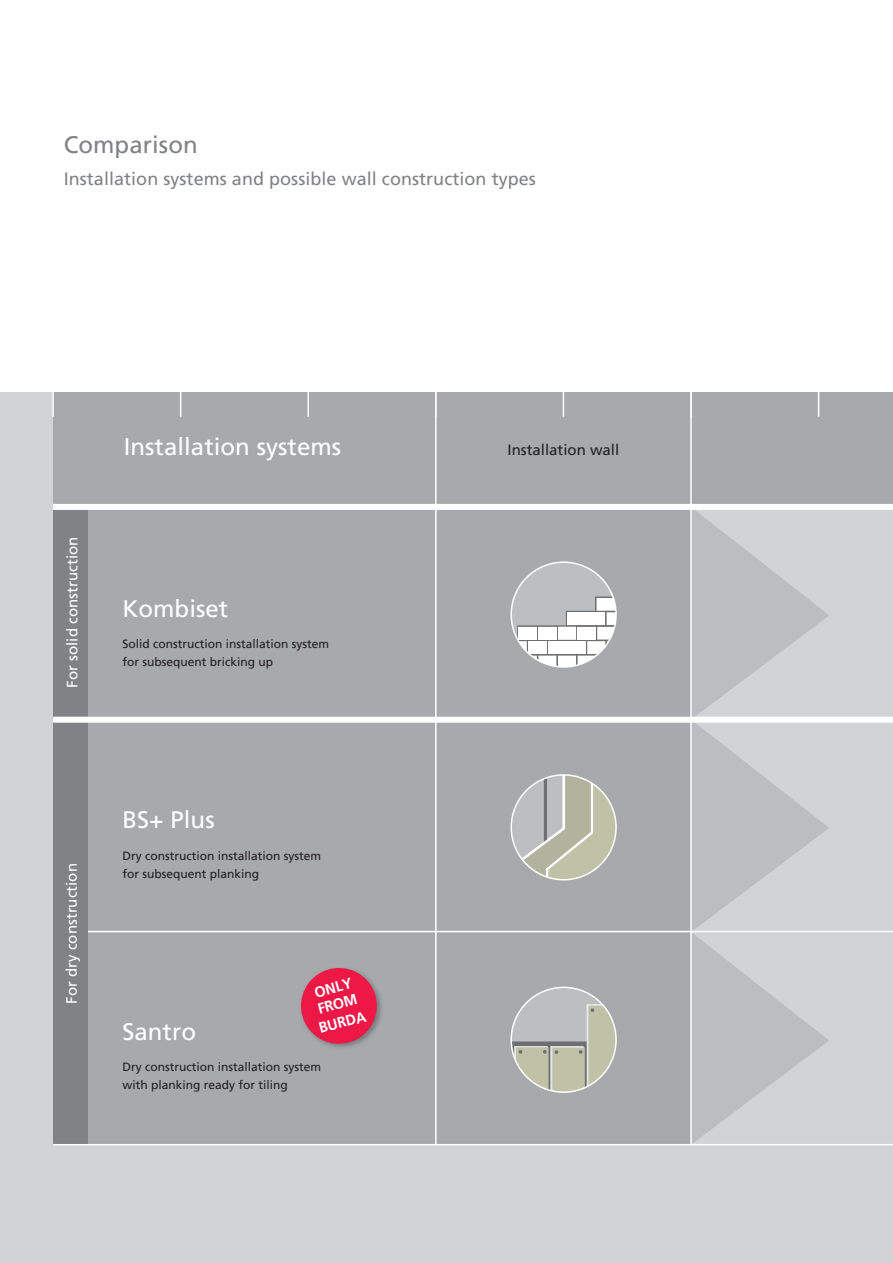
<style>
.page{position:relative;width:893px;height:1263px;background:#fff}
.page>*{position:absolute;margin:0;border:0;box-sizing:border-box;transform-origin:0 0}
.t1{font:24px "Frutiger";letter-spacing:.005em;color:#fff}
.t2{font:24px "Frutiger";letter-spacing:.005em;color:#808285}
.t3{font:18px "Frutiger";letter-spacing:.005em;color:#808285}
.t4{font:15px "Frutiger";letter-spacing:.005em;color:#fff}
.t5{font:15px "Frutiger";color:#231f20}
.t6{font:700 15px/16.5px "Frutiger";color:#fff;scale:.96 1}
.t7{font:12px/18px "Frutiger";color:#231f20}
</style>
<div class="page">
<div style="left:0;top:392px;width:893px;height:871px;background:#d1d3d4"></div>
<div style="left:53px;top:392px;width:638px;height:753px;background:#a7a9ac"></div>
<div style="left:53px;top:392px;width:840px;height:115px;background:#a7a9ac"></div>
<hr style="left:52px;top:391px;width:2px;height:26px;background:#fff">
<svg style="left:180px;top:392px;width:1px;height:25px"></svg>
<hr style="left:307px;top:391px;width:2px;height:26px;background:#fff">
<svg style="left:563px;top:392px;width:1px;height:25px"></svg>
<svg style="left:818px;top:392px;width:1px;height:25px"></svg>
<svg style="left:692px;top:510px;width:137px;height:634px"></svg>
<hr style="left:53px;top:931px;width:840px;height:1px;background:#fff">
<div style="left:53px;top:507px;width:34px;height:638px;background:#808285"></div>
<hr style="left:690px;top:392px;width:2px;height:753px;background:#fff">
<hr style="left:435px;top:392px;width:2px;height:753px;background:#fff">
<div style="left:53px;top:504px;width:840px;height:6px;background:#fff"></div>
<div style="left:53px;top:717px;width:840px;height:6px;background:#fff"></div>
<hr style="left:53px;top:1144px;width:840px;height:1px;background:#fff">
<svg style="left:301px;top:967px;width:80px;height:81px"></svg>
<svg style="left:513px;top:564px;width:103px;height:103px"></svg>
<div style="left:538px;top:627px;width:18px;height:13px;background:#fff"></div>
<div style="left:528px;top:641px;width:18px;height:13px;background:#fff"></div>
<div style="left:548px;top:641px;width:18px;height:13px;background:#fff"></div>
<div style="left:510px;top:561px;width:107px;height:107px;border:2px solid #fff;border-radius:50%"></div>
<svg style="left:513px;top:775px;width:103px;height:103px"></svg>
<div style="left:510px;top:774px;width:107px;height:107px;border:2px solid #fff;border-radius:50%"></div>
<svg style="left:513px;top:987px;width:103px;height:105px"></svg>
<div style="left:510px;top:987px;width:107px;height:106px;border:2px solid #fff;border-radius:50%"></div>
<h1 class="t2" style="left:64px;top:135px;width:135px">Comparison</h1>
<h2 class="t3" style="left:64px;top:171px;width:474px">Installation systems and possible wall construction types</h2>
<p class="t4" style="left:66px;top:688px;width:152px;rotate:-90deg">For solid construction</p>
<h1 class="t1" style="left:124px;top:437px;width:219px">Installation systems</h1>
<p class="t5" style="left:507px;top:443px;width:113px">Installation wall</p>
<h1 class="t1" style="left:122px;top:599px;width:107px">Kombiset</h1>
<p class="t7" style="left:122px;top:636px;width:208px">Solid construction installation system for subsequent bricking up</p>
<p class="t4" style="left:66px;top:1004px;width:142px;rotate:-90deg">For dry construction</p>
<h1 class="t1" style="left:122px;top:810px;width:94px">BS+ Plus</h1>
<p class="t7" style="left:122px;top:847px;width:200px">Dry construction installation system for subsequent planking</p>
<p class="t6" style="left:312px;top:986px;width:44px;rotate:-15deg">ONLY<br>FROM</p>
<p class="t6" style="left:317px;top:1021px;width:52px;rotate:-15deg">BURDA</p>
<h1 class="t1" style="left:122px;top:1022px;width:75px">Santro</h1>
<p class="t7" style="left:122px;top:1059px;width:200px">Dry construction installation system with planking ready for tiling</p>
</div>
